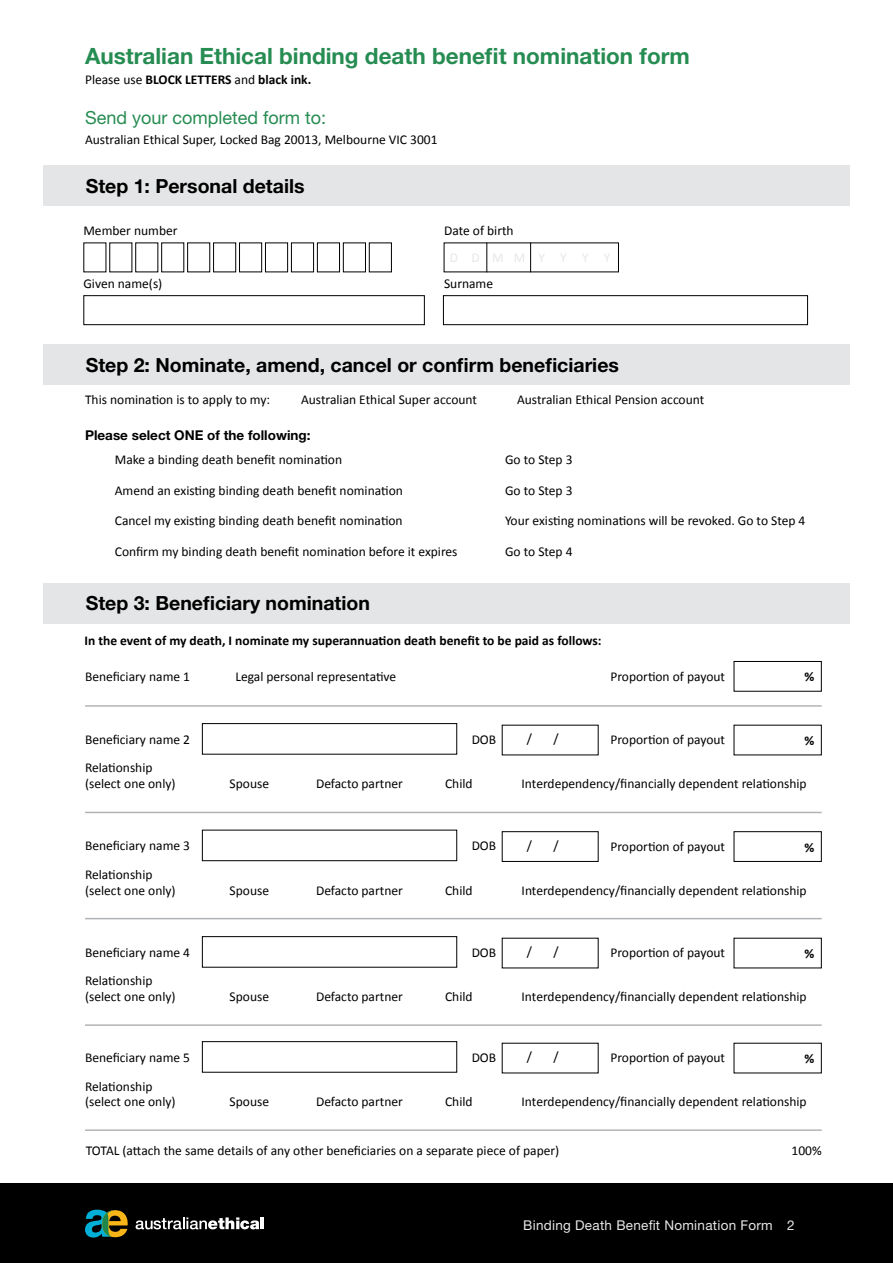
<style>
.page{position:relative;width:893px;height:1263px;background:#fff}
.page>*{position:absolute;margin:0;border:0;box-sizing:border-box;transform-origin:0 0}
.t1{font:700 22.5px "Helvetica Neue LT Std";color:#268c52}
.t2{font:700 19.5px "Helvetica Neue LT Std";color:#000}
.t3{font:18px "Helvetica Neue LT Std";color:#268c52}
.t4{font:13.5px/15.8px "Calibri";color:#000}
.t5{font:700 13.5px "Calibri";color:#000}
.t6{font:13.5px "Helvetica Neue LT Std";letter-spacing:.02em;color:#e6e7e8}
.t7{font:700 13.5px "Helvetica Neue LT Std";color:#000}
.t8{font:13.5px "Calibri";letter-spacing:.945em;color:#e6e7e8}
.s1{font-weight:400}
</style>
<div class="page">
<div style="left:202px;top:723px;width:255px;height:31px;border:1px solid #000"></div>
<hr style="left:85px;top:705px;width:737px;height:2px;background:#b1b4b6">
<div style="left:734px;top:661px;width:88px;height:31px;border:1px solid #000"></div>
<div style="left:43px;top:583px;width:807px;height:40px;background:#e4e5e6"></div>
<div style="left:202px;top:830px;width:255px;height:31px;border:1px solid #000"></div>
<hr style="left:85px;top:918px;width:737px;height:1px;background:#b1b4b6">
<hr style="left:85px;top:812px;width:737px;height:1px;background:#b1b4b6">
<div style="left:734px;top:831px;width:88px;height:31px;border:1px solid #000"></div>
<div style="left:502px;top:831px;width:97px;height:31px;border:1px solid #000"></div>
<div style="left:202px;top:936px;width:255px;height:31px;border:1px solid #000"></div>
<hr style="left:85px;top:1024px;width:737px;height:2px;background:#b1b4b6">
<div style="left:202px;top:1041px;width:255px;height:31px;border:1px solid #000"></div>
<hr style="left:85px;top:1129px;width:737px;height:2px;background:#b1b4b6">
<div style="left:43px;top:345px;width:807px;height:40px;background:#e4e5e6"></div>
<div style="left:43px;top:166px;width:807px;height:40px;background:#e4e5e6"></div>
<div style="left:135px;top:242px;width:23px;height:30px;border:1px solid #000"></div>
<div style="left:161px;top:242px;width:23px;height:30px;border:1px solid #000"></div>
<div style="left:187px;top:242px;width:23px;height:30px;border:1px solid #000"></div>
<div style="left:213px;top:242px;width:23px;height:30px;border:1px solid #000"></div>
<div style="left:239px;top:242px;width:23px;height:30px;border:1px solid #000"></div>
<div style="left:265px;top:242px;width:23px;height:30px;border:1px solid #000"></div>
<div style="left:291px;top:242px;width:23px;height:30px;border:1px solid #000"></div>
<div style="left:317px;top:242px;width:23px;height:30px;border:1px solid #000"></div>
<div style="left:343px;top:242px;width:23px;height:30px;border:1px solid #000"></div>
<div style="left:369px;top:242px;width:23px;height:30px;border:1px solid #000"></div>
<hr style="left:486px;top:242px;width:1px;height:30px;background:#000">
<hr style="left:530px;top:242px;width:1px;height:30px;background:#000">
<div style="left:83px;top:295px;width:342px;height:30px;border:1px solid #000"></div>
<div style="left:443px;top:295px;width:365px;height:30px;border:1px solid #000"></div>
<div style="left:0;top:1183px;width:893px;height:80px;background:#000"></div>
<svg style="left:85px;top:1210px;width:43px;height:27px"></svg>
<svg style="left:136px;top:1217px;width:123px;height:12px"></svg>
<hr style="left:260px;top:1217px;width:4px;height:12px;background:#fff">
<h1 class="t1" style="left:85px;top:42px;width:606px">Australian Ethical binding death benefit nomination form</h1>
<p class="t5" style="left:85px;top:71px;width:228px"><span class="s1">Please use</span> BLOCK LETTERS <span class="s1">and</span> black ink.</p>
<h3 class="t3" style="left:85px;top:107px;width:243px">Send your completed form to:</h3>
<p class="t4" style="left:85px;top:132px;width:354px">Australian Ethical Super, Locked Bag 20013, Melbourne VIC 3001</p>
<h2 class="t2" style="left:86px;top:174px;width:220px">Step 1: Personal details</h2>
<p class="t4" style="left:83px;top:223px;width:96px">Member number</p>
<p class="t4" style="left:444px;top:223px;width:71px">Date of birth</p>
<p class="t8" style="left:450px;top:249px;width:162px">DDMMY Y Y Y</p>
<p class="t4" style="left:83px;top:276px;width:80px">Given name(s)</p>
<p class="t4" style="left:444px;top:276px;width:51px">Surname</p>
<h2 class="t2" style="left:86px;top:353px;width:535px">Step 2: Nominate, amend, cancel or confirm beneficiaries</h2>
<p class="t4" style="left:85px;top:392px;width:187px">This nomination is to apply to my:</p>
<p class="t4" style="left:301px;top:392px;width:177px">Australian Ethical Super account</p>
<p class="t4" style="left:517px;top:392px;width:189px">Australian Ethical Pension account</p>
<p class="t7" style="left:85px;top:427px;width:227px">Please select ONE of the following:</p>
<p class="t4" style="left:115px;top:452px;width:229px">Make a binding death benefit nomination</p>
<p class="t4" style="left:505px;top:452px;width:69px">Go to Step 3</p>
<p class="t4" style="left:115px;top:482px;width:290px">Amend an existing binding death benefit nomination</p>
<p class="t4" style="left:505px;top:482px;width:69px">Go to Step 3</p>
<p class="t4" style="left:115px;top:513px;width:289px">Cancel my existing binding death benefit nomination</p>
<p class="t4" style="left:505px;top:513px;width:302px">Your existing nominations will be revoked. Go to Step 4</p>
<p class="t4" style="left:115px;top:544px;width:344px">Confirm my binding death benefit nomination before it expires</p>
<p class="t4" style="left:505px;top:544px;width:69px">Go to Step 4</p>
<h2 class="t2" style="left:86px;top:591px;width:286px">Step 3: Beneficiary nomination</h2>
<p class="t5" style="left:85px;top:631px;width:519px">In the event of my death, I nominate my superannuation death benefit to be paid as follows:</p>
<p class="t4" style="left:85px;top:669px;width:107px">Beneficiary name 1</p>
<p class="t4" style="left:235px;top:669px;width:162px">Legal personal representative</p>
<p class="t4" style="left:610px;top:669px;width:116px">Proportion of payout</p>
<p class="t5" style="left:805px;top:668px;width:11px">%</p>
<p class="t4" style="left:527px;top:731px;width:7px">/</p>
<p class="t4" style="left:554px;top:731px;width:7px">/</p>
<p class="t5" style="left:805px;top:732px;width:11px">%</p>
<p class="t4" style="left:85px;top:732px;width:107px">Beneficiary name 2</p>
<p class="t4" style="left:472px;top:732px;width:26px">DOB</p>
<p class="t4" style="left:85px;top:760px;width:92px">Relationship (select one only)</p>
<p class="t4" style="left:610px;top:732px;width:116px">Proportion of payout</p>
<p class="t4" style="left:230px;top:776px;width:41px">Spouse</p>
<p class="t4" style="left:316px;top:776px;width:88px">Defacto partner</p>
<p class="t4" style="left:445px;top:776px;width:29px">Child</p>
<p class="t4" style="left:522px;top:776px;width:287px">Interdependency/financially dependent relationship</p>
<p class="t4" style="left:527px;top:837px;width:7px">/</p>
<p class="t4" style="left:554px;top:837px;width:7px">/</p>
<p class="t4" style="left:610px;top:838px;width:116px">Proportion of payout</p>
<p class="t5" style="left:805px;top:838px;width:11px">%</p>
<p class="t4" style="left:85px;top:838px;width:107px">Beneficiary name 3</p>
<p class="t4" style="left:472px;top:838px;width:26px">DOB</p>
<p class="t4" style="left:85px;top:867px;width:92px">Relationship (select one only)</p>
<p class="t4" style="left:230px;top:882px;width:41px">Spouse</p>
<p class="t4" style="left:316px;top:882px;width:88px">Defacto partner</p>
<p class="t4" style="left:445px;top:882px;width:29px">Child</p>
<p class="t4" style="left:522px;top:882px;width:287px">Interdependency/financially dependent relationship</p>
<p class="t4" style="left:527px;top:944px;width:7px">/</p>
<p class="t4" style="left:554px;top:944px;width:7px">/</p>
<p class="t4" style="left:610px;top:945px;width:116px">Proportion of payout</p>
<p class="t5" style="left:805px;top:945px;width:11px">%</p>
<p class="t4" style="left:85px;top:945px;width:107px">Beneficiary name 4</p>
<p class="t4" style="left:472px;top:945px;width:26px">DOB</p>
<p class="t4" style="left:85px;top:973px;width:92px">Relationship (select one only)</p>
<p class="t4" style="left:230px;top:989px;width:41px">Spouse</p>
<p class="t4" style="left:316px;top:989px;width:88px">Defacto partner</p>
<p class="t4" style="left:445px;top:989px;width:29px">Child</p>
<p class="t4" style="left:522px;top:989px;width:287px">Interdependency/financially dependent relationship</p>
<p class="t4" style="left:527px;top:1049px;width:7px">/</p>
<p class="t4" style="left:554px;top:1049px;width:7px">/</p>
<p class="t4" style="left:610px;top:1050px;width:116px">Proportion of payout</p>
<p class="t5" style="left:805px;top:1050px;width:11px">%</p>
<p class="t4" style="left:85px;top:1050px;width:107px">Beneficiary name 5</p>
<p class="t4" style="left:472px;top:1050px;width:26px">DOB</p>
<p class="t4" style="left:85px;top:1078px;width:92px">Relationship (select one only)</p>
<p class="t4" style="left:230px;top:1094px;width:41px">Spouse</p>
<p class="t4" style="left:316px;top:1094px;width:88px">Defacto partner</p>
<p class="t4" style="left:445px;top:1094px;width:29px">Child</p>
<p class="t4" style="left:522px;top:1094px;width:287px">Interdependency/financially dependent relationship</p>
<p class="t4" style="left:86px;top:1143px;width:475px">TOTAL (attach the same details of any other beneficiaries on a separate piece of paper)</p>
<p class="t4" style="left:791px;top:1143px;width:32px">100%</p>
<p class="t6" style="left:523px;top:1217px;width:273px">Binding Death Benefit Nomination Form 2</p>
</div>
